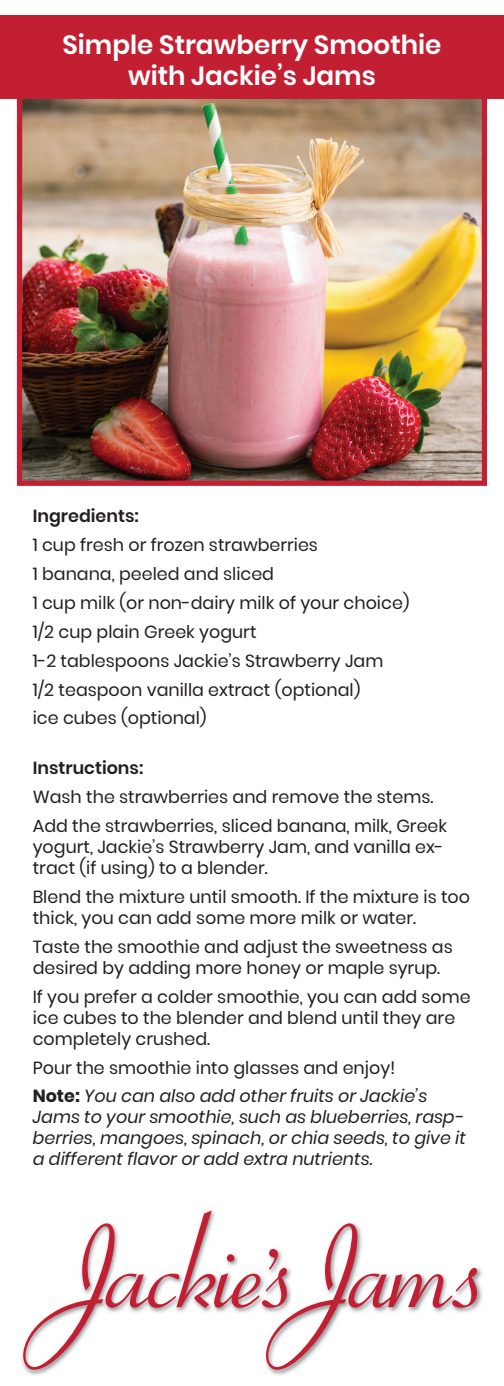
<style>
.page{position:relative;width:504px;height:1386px;background:#fff}
.page>*{position:absolute;margin:0;border:0;box-sizing:border-box;transform-origin:0 0}
.t1{font:600 26.25px/31.5px "Poppins";color:#fff;text-align:center}
.t2{font:17.5px/28.9px "Poppins";color:#231f20}
.t3{font:italic 17.5px/21px "Poppins";color:#231f20}
.t4{font:600 17.5px "Poppins";color:#231f20}
.s1{font-weight:700}
.s2{font-style:italic}
</style>
<div class="page">
<img style="left:23px;top:99px;width:458px;height:381px">
<div style="left:17px;top:16px;width:470px;height:470px;border:5px solid #c31f32"></div>
<img style="left:21px;top:1210px;width:461px;height:165px">
<svg style="left:23px;top:1211px;width:454px;height:159px"></svg>
<div style="left:0;top:16px;width:504px;height:83px;background:#c31f32"></div>
<h1 class="t1" style="left:62px;top:29px;width:381px">Simple Strawberry Smoothie with Jackie’s Jams</h1>
<p class="t4" style="left:33px;top:506px;width:107px">Ingredients:</p>
<p class="t2" style="left:33px;top:531px;width:378px">1 cup fresh or frozen strawberries<br>1 banana, peeled and sliced<br>1 cup milk (or non-dairy milk of your choice)<br>1/2 cup plain Greek yogurt<br>1-2 tablespoons Jackie’s Strawberry Jam<br>1/2 teaspoon vanilla extract (optional)<br>ice cubes (optional)</p>
<p class="t4" style="left:33px;top:758px;width:112px">Instructions:</p>
<p class="t2" style="left:33px;top:783px;width:416px">Wash the strawberries and remove the stems.<br>Add the strawberries, sliced banana, milk, Greek</p>
<p class="t2" style="left:33px;top:837px;width:413px;line-height:21px">yogurt, Jackie’s Strawberry Jam, and vanilla ex&shy;tract (if using) to a blender.</p>
<p class="t2" style="left:33px;top:886px;width:439px;line-height:21px">Blend the mixture until smooth. If the mixture is too thick, you can add some more milk or water.</p>
<p class="t2" style="left:33px;top:936px;width:422px;line-height:21px">Taste the smoothie and adjust the sweetness as desired by adding more honey or maple syrup.</p>
<p class="t2" style="left:33px;top:986px;width:440px;line-height:21px">If you prefer a colder smoothie, you can add some ice cubes to the blender and blend until they are completely crushed.</p>
<p class="t2" style="left:33px;top:1053px;width:396px">Pour the smoothie into glasses and enjoy!<br><span class="s1">Note:</span> <span class="s2">You can also add other fruits or Jackie’s</span></p>
<p class="t3" style="left:33px;top:1107px;width:435px">Jams to your smoothie, such as blueberries, rasp&shy;berries, mangoes, spinach, or chia seeds, to give it a different flavor or add extra nutrients.</p>
</div>
